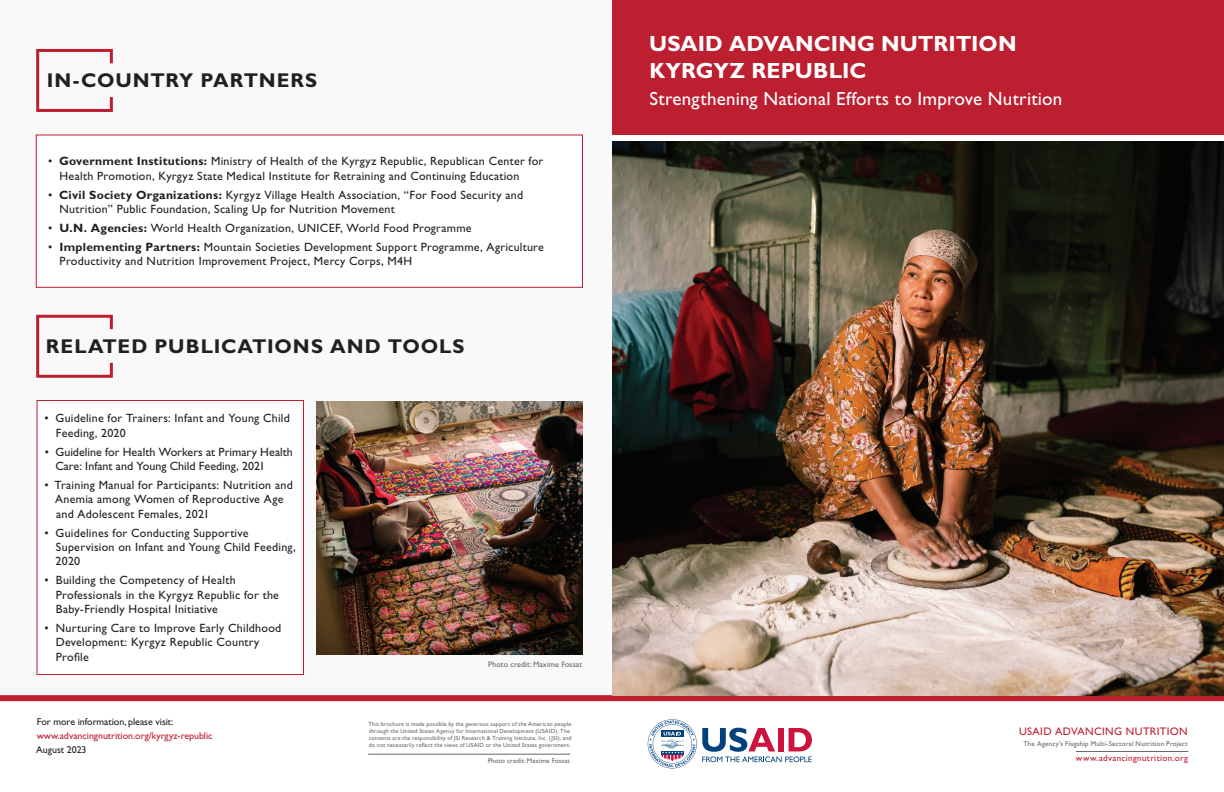
<style>
.page{position:relative;width:1224px;height:792px;background:#fff}
.page>*{position:absolute;margin:0;border:0;box-sizing:border-box;transform-origin:0 0}
.t1{font:700 22px/26.4px "Gill Sans Std";letter-spacing:.005em;color:#fff}
.t2{font:700 20px "Gill Sans Std";letter-spacing:.045em;color:#231f20}
.t3{font:19px "Gill Sans Std";letter-spacing:.01em;color:#fff}
.t4{font:12px/14.4px "Gill Sans Std";letter-spacing:.02em;color:#231f20}
.t5{font:12px/14.4px "Gill Sans Std";color:#231f20}
.t6{font:11px "Gill Sans Std";letter-spacing:.035em;color:#bc1f30}
.t7{font:10px "Gill Sans Std";letter-spacing:-.005em;color:#bc1f30}
.t8{font:10px "Gill Sans Std";letter-spacing:-.005em;color:#231f20}
.t9{font:9px "Gill Sans Std";letter-spacing:.045em;color:#bc1f30}
.t10{font:8px "Gill Sans Std";letter-spacing:.01em;color:#6b6463}
.t11{font:7px "Gill Sans Std";letter-spacing:.03em;color:#6b6463}
.t12{font:7px "Gill Sans Std";letter-spacing:.01em;color:#6b6463}
.t13{font:6px/7.2px "Gill Sans Std";letter-spacing:.025em;color:#6b6463}
.s1{font-weight:700}
</style>
<div class="page">
<div style="left:0;top:0;width:612px;height:695px;background:#f9f9f9"></div>
<svg style="left:0;top:695px;width:1224px;height:74px"></svg>
<svg style="left:648px;top:719px;width:164px;height:49px"></svg>
<hr style="left:1076px;top:751px;width:112px;height:1px;background:#6b6463">
<hr style="left:368px;top:754px;width:202px;height:1px;background:#6b6463">
<div style="left:36px;top:135px;width:547px;height:152px;background:#fff"></div>
<div style="left:36px;top:135px;width:547px;height:153px;border:1px solid #bc1f30"></div>
<div style="left:612px;top:0;width:612px;height:135px;background:#bc1f30"></div>
<svg style="left:36px;top:49px;width:77px;height:63px"></svg>
<img style="left:612px;top:141px;width:612px;height:555px">
<svg style="left:37px;top:400px;width:267px;height:275px"></svg>
<svg style="left:36px;top:314px;width:77px;height:64px"></svg>
<img style="left:316px;top:401px;width:267px;height:254px">
<h2 class="t2" style="left:47px;top:69px;width:272px">IN-COUNTRY PARTNERS</h2>
<p class="t4" style="left:60px;top:154px;width:485px;text-indent:-11px">• <span class="s1">Government Institutions:</span> Ministry of Health of the Kyrgyz Republic, Republican Center for<br>Health Promotion, Kyrgyz State Medical Institute for Retraining and Continuing Education</p>
<p class="t4" style="left:60px;top:187px;width:465px;text-indent:-11px">• <span class="s1">Civil Society Organizations:</span> Kyrgyz Village Health Association, “For Food Security and<br>Nutrition” Public Foundation, Scaling Up for Nutrition Movement</p>
<p class="t4" style="left:48px;top:221px;width:425px">• <span class="s1">U.N. Agencies:</span> World Health Organization, UNICEF, World Food Programme</p>
<p class="t4" style="left:60px;top:240px;width:486px;text-indent:-11px">• <span class="s1">Implementing Partners:</span> Mountain Societies Development Support Programme, Agriculture<br>Productivity and Nutrition Improvement Project, Mercy Corps, M4H</p>
<p class="t2" style="left:46px;top:334px;width:420px">RELATED PUBLICATIONS AND TOOLS</p>
<p class="t4" style="left:56px;top:411px;width:236px;text-indent:-11px">• Guideline for Trainers: Infant and Young Child<br>Feeding, 2020</p>
<p class="t5" style="left:55px;top:444px;width:239px;text-indent:-11px">• Guideline for Health Workers at Primary Health<br>Care: Infant and Young Child Feeding, 2021</p>
<p class="t4" style="left:55px;top:478px;width:239px;text-indent:-11px">• Training Manual for Participants: Nutrition and<br>Anemia among Women of Reproductive Age and Adolescent Females, 2021</p>
<p class="t4" style="left:56px;top:525px;width:242px;text-indent:-11px">• Guidelines for Conducting Supportive<br>Supervision on Infant and Young Child Feeding,<br>2020</p>
<p class="t4" style="left:56px;top:573px;width:225px;text-indent:-11px">• Building the Competency of Health<br>Professionals in the Kyrgyz Republic for the<br>Baby-Friendly Hospital Initiative</p>
<p class="t4" style="left:56px;top:621px;width:227px;text-indent:-11px">• Nurturing Care to Improve Early Childhood<br>Development: Kyrgyz Republic Country<br>Profle</p>
<p class="t10" style="left:488px;top:660px;width:95px">Photo credit: Maxime Fossat</p>
<p class="t8" style="left:37px;top:716px;width:138px">For more information, please visit:</p>
<p class="t7" style="left:37px;top:730px;width:177px">www.advancingnutrition.org/kyrgyz-republic</p>
<p class="t8" style="left:36px;top:744px;width:52px">August 2023</p>
<p class="t13" style="left:369px;top:720px;width:204px">This brochure is made possible by the generous support of the American people through the United States Agency for International Development (USAID). The contents are the responsibility of JSI Research &amp; Training Institute, Inc. (JSI), and do not necessarily reflect the views of USAID or the United States government.</p>
<p class="t12" style="left:488px;top:757px;width:84px">Photo credit: Maxime Fossat</p>
<p class="t1" style="left:649px;top:31px;width:369px">USAID ADVANCING NUTRITION<br>KYRGYZ REPUBLIC</p>
<p class="t3" style="left:650px;top:88px;width:414px">Strengthening National Efforts to Improve Nutrition</p>
<p class="t6" style="left:1019px;top:725px;width:170px">USAID ADVANCING NUTRITION</p>
<p class="t11" style="left:1023px;top:739px;width:166px">The Agency’s Flagship Multi-Sectoral Nutrition Project</p>
<p class="t9" style="left:1076px;top:753px;width:113px">www.advancingnutrition.org</p>
</div>
